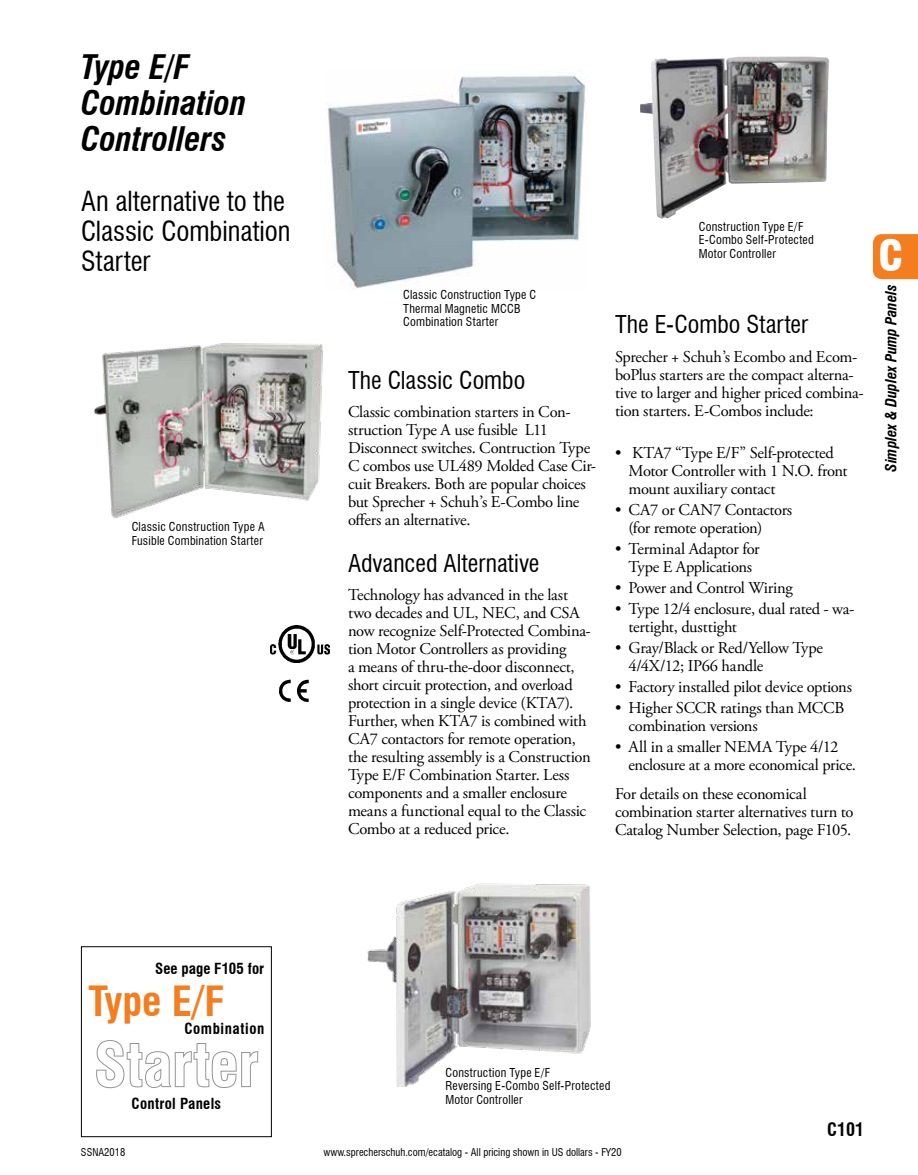
<style>
.page{position:relative;width:918px;height:1175px;background:#fff}
.page>*{position:absolute;margin:0;border:0;box-sizing:border-box;transform-origin:0 0}
.t1{font:700 condensed 58.5px "Swiss 721 BT";letter-spacing:.01em;color:#fff}
.t2{font:900 condensed 42px "Swiss 721 BT";color:#fff}
.t3{font:700 condensed 40.65px "Swiss 721 BT";color:#f47d20}
.t4{font:italic 700 condensed 33px/36px "Swiss 721 BT";letter-spacing:-.005em;color:#000}
.t5{font:condensed 27px/30px "Swiss 721 BT";color:#000}
.t6{font:condensed 24px "Swiss 721 BT";color:#000}
.t7{font:700 condensed 18px "Swiss 721 BT";color:#000}
.t8{font:16.5px/18px "Adobe Garamond Pro";letter-spacing:-.015em;color:#000}
.t9{font:700 condensed 15px "Swiss 721 BT";letter-spacing:.02em;color:#000}
.t10{font:italic 700 condensed 15px "Swiss 721 BT";color:#000}
.t11{font:700 condensed 15px "Swiss 721 BT";letter-spacing:.04em;color:#000}
.t12{font:condensed 12px/13.5px "Swiss 721 BT";letter-spacing:.02em;color:#000}
.t13{font:condensed 10.5px "Swiss 721 BT";color:#000}
</style>
<div class="page">
<div style="left:873px;top:234px;width:45px;height:45px;background:#f47d20"></div>
<img style="left:367px;top:883px;width:224px;height:203px">
<img style="left:327px;top:75px;width:259px;height:214px">
<img style="left:93px;top:343px;width:230px;height:176px">
<img style="left:640px;top:56px;width:162px;height:163px">
<img style="left:270px;top:625px;width:60px;height:37px">
<svg style="left:279px;top:679px;width:30px;height:23px"></svg>
<svg style="left:96px;top:1040px;width:163px;height:49px"></svg>
<div style="left:81px;top:946px;width:191px;height:191px;border:1px solid #000"></div>
<h3 class="t4" style="left:81px;top:49px;width:167px">Type E/F<br>Combination<br>Controllers</h3>
<h3 class="t5" style="left:81px;top:186px;width:211px">An alternative to the<br>Classic Combination<br>Starter</h3>
<p class="t12" style="left:132px;top:520px;width:134px">Classic Construction Type A<br>Fusible Combination Starter</p>
<p class="t12" style="left:403px;top:288px;width:135px">Classic Construction Type C<br>Thermal Magnetic MCCB<br>Combination Starter</p>
<h3 class="t6" style="left:348px;top:365px;width:179px">The Classic Combo</h3>
<p class="t8" style="left:348px;top:403px;width:250px">Classic combination starters in Con&shy;struction Type A use fusible L11<br>Disconnect switches. Contruction Type C combos use UL489 Molded Case Cir&shy;cuit Breakers. Both are popular choices but Sprecher + Schuh’s E-Combo line offers an alternative.</p>
<h3 class="t6" style="left:348px;top:548px;width:193px">Advanced Alternative</h3>
<p class="t8" style="left:348px;top:586px;width:244px">Technology has advanced in the last two decades and UL, NEC, and CSA now recognize Self-Protected Combina&shy;tion Motor Controllers as providing<br>a means of thru-the-door disconnect, short circuit protection, and overload protection in a single device (KTA7).<br>Further, when KTA7 is combined with CA7 contactors for remote operation, the resulting assembly is a Construction Type E/F Combination Starter. Less components and a smaller enclosure means a functional equal to the Classic Combo at a reduced price.</p>
<p class="t12" style="left:699px;top:219px;width:117px">Construction Type E/F<br>E-Combo Self-Protected<br>Motor Controller</p>
<h3 class="t6" style="left:615px;top:310px;width:195px">The E-Combo Starter</h3>
<p class="t8" style="left:615px;top:348px;width:250px">Sprecher + Schuh’s Ecombo and Ecom&shy;boPlus starters are the compact alterna&shy;tive to larger and higher priced combina&shy;tion starters. E-Combos include:</p>
<p class="t8" style="left:628px;top:444px;width:221px;text-indent:-13px">• KTA7 “Type E/F” Self-protected<br>Motor Controller with 1 N.O. front mount auxiliary contact</p>
<p class="t8" style="left:628px;top:501px;width:165px;text-indent:-13px">• CA7 or CAN7 Contactors (for remote operation)</p>
<p class="t8" style="left:615px;top:540px;width:146px;text-align:center">• Terminal Adaptor for<br>Type E Applications</p>
<p class="t8" style="left:615px;top:579px;width:179px">• Power and Control Wiring</p>
<p class="t8" style="left:628px;top:600px;width:227px;text-indent:-13px">• Type 12/4 enclosure, dual rated - wa&shy;tertight, dusttight</p>
<p class="t8" style="left:628px;top:639px;width:196px;text-indent:-13px">• Gray/Black or Red/Yellow Type<br>4/4X/12; IP66 handle</p>
<p class="t8" style="left:615px;top:678px;width:239px">• Factory installed pilot device options</p>
<p class="t8" style="left:628px;top:699px;width:217px;text-indent:-13px">• Higher SCCR ratings than MCCB combination versions</p>
<p class="t8" style="left:628px;top:738px;width:229px;text-indent:-13px">• All in a smaller NEMA Type 4/12 enclosure at a more economical price.</p>
<p class="t8" style="left:615px;top:785px;width:240px">For details on these economical combination starter alternatives turn to<br>Catalog Number Selection, page F105.</p>
<h2 class="t2" style="left:879px;top:230px;width:27px">C</h2>
<p class="t10" style="left:882px;top:471px;width:189px;rotate:-90deg">Simplex &amp; Duplex Pump Panels</p>
<p class="t9" style="left:155px;top:959px;width:111px">See page F105 for</p>
<h3 class="t3" style="left:88px;top:977px;width:137px">Type E/F</h3>
<p class="t11" style="left:184px;top:1019px;width:81px">Combination</p>
<h1 class="t1" style="left:94px;top:1029px;width:166px">Starter</h1>
<p class="t9" style="left:132px;top:1094px;width:91px">Control Panels</p>
<p class="t12" style="left:446px;top:1065px;width:166px">Construction Type E/F<br>Reversing E-Combo Self-Protected<br>Motor Controller</p>
<p class="t13" style="left:81px;top:1146px;width:46px">SSNA2018</p>
<p class="t13" style="left:300px;top:1146px;width:347px">visit www.sprecherschuh.com/ecatalog for pricing and the most up to date information</p>
<p class="t13" style="left:323px;top:1146px;width:300px">www.sprecherschuh.com/ecatalog - All pricing shown in US dollars - FY20</p>
<p class="t7" style="left:827px;top:1118px;width:38px">C101</p>
</div>
